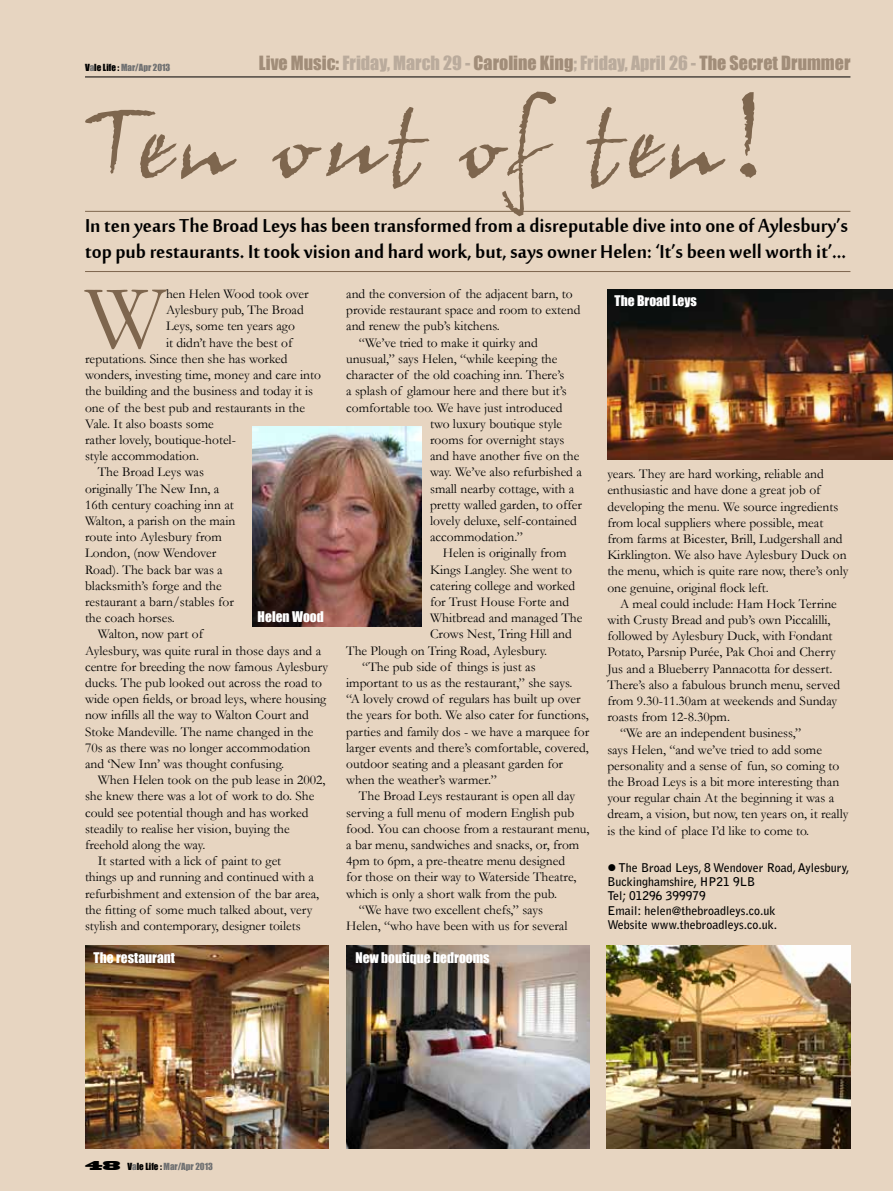
<style>
.page{position:relative;width:893px;height:1191px;background:#e7d5c1}
.page>*{position:absolute;margin:0;border:0;box-sizing:border-box;transform-origin:0 0}
.t1{font:91.5px "Garamond";color:#7e664e}
.t2{font:28.5px/25.5px "Mool Boran";color:#000}
.t3{font:18px "Impact";color:#a18d79}
.t4{font:13.5px/16.2px "Garamond";color:#000}
.t5{font:13.5px "Impact";color:#fff}
.t6{font:700 12px/14.4px "Bell Gothic Std";color:#000}
.t7{font:9px "Impact";color:#707172}
.s1{color:#000}
.s2{color:#baab9c}
.s3{font-family:"Blackoak Std";font-size:12px;color:#000}
</style>
<div class="page">
<hr style="left:85px;top:211px;width:765px;height:1px;background:#7e664e">
<hr style="left:85px;top:271px;width:765px;height:1px;background:#7e664e">
<hr style="left:85px;top:77px;width:765px;height:1px;background:#000">
<img style="left:85px;top:946px;width:243px;height:202px">
<img style="left:607px;top:289px;width:286px;height:170px">
<img style="left:346px;top:946px;width:243px;height:202px">
<img style="left:607px;top:946px;width:243px;height:202px">
<img style="left:252px;top:426px;width:170px;height:200px">
<svg style="left:85px;top:92px;width:671px;height:124px"></svg>
<p class="t7" style="left:85px;top:60px;width:87px"><span class="s1">V</span>a<span class="s1">le Life :</span> Mar/Apr 2013</p>
<h3 class="t3" style="left:259px;top:49px;width:593px">Live Music: <span class="s2">Friday, March 29 -</span> Caroline King<span class="s2">; Friday, April 26 -</span> The Secret Drummer</h3>
<h2 class="t2" style="left:85px;top:209px;width:765px">In ten years The Broad Leys has been transformed from a disreputable dive into one of Aylesbury’s top pub restaurants. It took vision and hard work, but, says owner Helen: ‘It’s been well worth it’...</h2>
<h1 class="t1" style="left:85px;top:256px;width:82px">W</h1>
<p class="t4" style="left:166px;top:285px;width:144px">hen Helen Wood took over</p>
<p class="t4" style="left:346px;top:285px;width:228px">and the conversion of the adjacent barn, to</p>
<p class="t4" style="left:346px;top:301px;width:236px">provide restaurant space and room to extend</p>
<p class="t4" style="left:346px;top:318px;width:155px">and renew the pub’s kitchens.</p>
<p class="t4" style="left:359px;top:334px;width:180px">“We’ve tried to make it quirky and</p>
<p class="t4" style="left:346px;top:350px;width:213px">unusual,” says Helen, “while keeping the</p>
<p class="t4" style="left:346px;top:366px;width:220px">character of the old coaching inn. There’s</p>
<p class="t4" style="left:346px;top:382px;width:222px">a splash of glamour here and there but it’s</p>
<p class="t4" style="left:346px;top:399px;width:218px">comfortable too. We have just introduced</p>
<p class="t4" style="left:430px;top:415px;width:134px">two luxury boutique style</p>
<p class="t4" style="left:430px;top:431px;width:136px">rooms for overnight stays</p>
<p class="t4" style="left:430px;top:447px;width:151px">and have another five on the</p>
<p class="t4" style="left:430px;top:463px;width:153px">way. We’ve also refurbished a</p>
<p class="t4" style="left:430px;top:480px;width:146px">small nearby cottage, with a</p>
<p class="t4" style="left:430px;top:496px;width:153px">pretty walled garden, to offer</p>
<p class="t4" style="left:430px;top:512px;width:148px">lovely deluxe, self-contained</p>
<p class="t4" style="left:430px;top:528px;width:94px">accommodation.”</p>
<p class="t4" style="left:443px;top:544px;width:125px">Helen is originally from</p>
<p class="t4" style="left:430px;top:561px;width:143px">Kings Langley. She went to</p>
<p class="t4" style="left:430px;top:577px;width:147px">catering college and worked</p>
<p class="t4" style="left:430px;top:593px;width:141px">for Trust House Forte and</p>
<p class="t4" style="left:430px;top:609px;width:154px">Whitbread and managed The</p>
<p class="t4" style="left:430px;top:625px;width:143px">Crows Nest, Tring Hill and</p>
<p class="t4" style="left:346px;top:642px;width:203px">The Plough on Tring Road, Aylesbury.</p>
<p class="t4" style="left:362px;top:658px;width:175px">“The pub side of things is just as</p>
<p class="t4" style="left:346px;top:674px;width:228px">important to us as the restaurant,” she says.</p>
<p class="t4" style="left:346px;top:690px;width:236px">“A lovely crowd of regulars has built up over</p>
<p class="t4" style="left:346px;top:706px;width:244px">the years for both. We also cater for functions,</p>
<p class="t4" style="left:346px;top:723px;width:245px">parties and family dos - we have a marquee for</p>
<p class="t4" style="left:346px;top:739px;width:244px">larger events and there’s comfortable, covered,</p>
<p class="t4" style="left:346px;top:755px;width:218px">outdoor seating and a pleasant garden for</p>
<p class="t4" style="left:346px;top:771px;width:152px">when the weather’s warmer.”</p>
<p class="t4" style="left:359px;top:787px;width:218px">The Broad Leys restaurant is open all day</p>
<p class="t4" style="left:346px;top:804px;width:230px">serving a full menu of modern English pub</p>
<p class="t4" style="left:346px;top:820px;width:245px">food. You can choose from a restaurant menu,</p>
<p class="t4" style="left:346px;top:836px;width:235px">a bar menu, sandwiches and snacks, or, from</p>
<p class="t4" style="left:346px;top:852px;width:221px">4pm to 6pm, a pre-theatre menu designed</p>
<p class="t4" style="left:346px;top:868px;width:232px">for those on their way to Waterside Theatre,</p>
<p class="t4" style="left:346px;top:885px;width:212px">which is only a short walk from the pub.</p>
<p class="t4" style="left:359px;top:901px;width:186px">“We have two excellent chefs,” says</p>
<p class="t4" style="left:346px;top:917px;width:223px">Helen, “who have been with us for several</p>
<p class="t5" style="left:614px;top:290px;width:84px">The Broad Leys</p>
<p class="t4" style="left:166px;top:301px;width:139px">Aylesbury pub, The Broad</p>
<p class="t4" style="left:166px;top:318px;width:131px">Leys, some ten years ago</p>
<p class="t4" style="left:166px;top:334px;width:128px">it didn’t have the best of</p>
<p class="t4" style="left:85px;top:350px;width:204px">reputations. Since then she has worked</p>
<p class="t4" style="left:85px;top:366px;width:237px">wonders, investing time, money and care into</p>
<p class="t4" style="left:85px;top:382px;width:230px">the building and the business and today it is</p>
<p class="t4" style="left:85px;top:399px;width:222px">one of the best pub and restaurants in the</p>
<p class="t4" style="left:85px;top:415px;width:130px">Vale. It also boasts some</p>
<p class="t4" style="left:85px;top:431px;width:152px">rather lovely, boutique-hotel-</p>
<p class="t4" style="left:85px;top:447px;width:115px">style accommodation.</p>
<p class="t4" style="left:98px;top:463px;width:108px">The Broad Leys was</p>
<p class="t4" style="left:85px;top:480px;width:136px">originally The New Inn, a</p>
<p class="t4" style="left:85px;top:496px;width:150px">16th century coaching inn at</p>
<p class="t4" style="left:85px;top:512px;width:152px">Walton, a parish on the main</p>
<p class="t4" style="left:85px;top:528px;width:138px">route into Aylesbury from</p>
<p class="t4" style="left:85px;top:544px;width:133px">London, (now Wendover</p>
<p class="t4" style="left:85px;top:561px;width:139px">Road). The back bar was a</p>
<p class="t4" style="left:85px;top:577px;width:138px">blacksmith’s forge and the</p>
<p class="t4" style="left:85px;top:593px;width:150px">restaurant a barn/stables for</p>
<p class="t4" style="left:85px;top:609px;width:91px">the coach horses.</p>
<p class="t4" style="left:98px;top:625px;width:107px">Walton, now part of</p>
<p class="t4" style="left:85px;top:642px;width:238px">Aylesbury, was quite rural in those days and a</p>
<p class="t4" style="left:85px;top:658px;width:245px">centre for breeding the now famous Aylesbury</p>
<p class="t4" style="left:85px;top:674px;width:238px">ducks. The pub looked out across the road to</p>
<p class="t4" style="left:85px;top:690px;width:243px">wide open fields, or broad leys, where housing</p>
<p class="t4" style="left:85px;top:706px;width:225px">now infills all the way to Walton Court and</p>
<p class="t4" style="left:85px;top:723px;width:230px">Stoke Mandeville. The name changed in the</p>
<p class="t4" style="left:85px;top:739px;width:227px">70s as there was no longer accommodation</p>
<p class="t4" style="left:85px;top:755px;width:201px">and ‘New Inn’ was thought confusing.</p>
<p class="t4" style="left:98px;top:771px;width:229px">When Helen took on the pub lease in 2002,</p>
<p class="t4" style="left:85px;top:787px;width:231px">she knew there was a lot of work to do. She</p>
<p class="t4" style="left:85px;top:804px;width:225px">could see potential though and has worked</p>
<p class="t4" style="left:85px;top:820px;width:206px">steadily to realise her vision, buying the</p>
<p class="t4" style="left:85px;top:836px;width:122px">freehold along the way.</p>
<p class="t4" style="left:98px;top:852px;width:185px">It started with a lick of paint to get</p>
<p class="t4" style="left:85px;top:868px;width:231px">things up and running and continued with a</p>
<p class="t4" style="left:85px;top:885px;width:236px">refurbishment and extension of the bar area,</p>
<p class="t4" style="left:85px;top:901px;width:229px">the fitting of some much talked about, very</p>
<p class="t4" style="left:85px;top:917px;width:217px">stylish and contemporary, designer toilets</p>
<p class="t4" style="left:607px;top:465px;width:243px">years. They are hard working, reliable and enthusiastic and have done a great job of developing the menu. We source ingredients from local suppliers where possible, meat from farms at Bicester, Brill, Ludgershall and Kirklington. We also have Aylesbury Duck on the menu, which is quite rare now, there’s only one genuine, original flock left.</p>
<p class="t4" style="left:620px;top:595px;width:218px">A meal could include: Ham Hock Terrine</p>
<p class="t4" style="left:607px;top:611px;width:225px">with Crusty Bread and pub’s own Piccalilli,</p>
<p class="t4" style="left:607px;top:627px;width:227px">followed by Aylesbury Duck, with Fondant</p>
<p class="t4" style="left:607px;top:643px;width:230px">Potato, Parsnip Purée, Pak Choi and Cherry</p>
<p class="t4" style="left:607px;top:660px;width:227px">Jus and a Blueberry Pannacotta for dessert.</p>
<p class="t4" style="left:607px;top:676px;width:234px">There’s also a fabulous brunch menu, served</p>
<p class="t4" style="left:607px;top:692px;width:231px">from 9.30-11.30am at weekends and Sunday</p>
<p class="t4" style="left:607px;top:708px;width:124px">roasts from 12-8.30pm.</p>
<p class="t4" style="left:620px;top:724px;width:183px">“We are an independent business,”</p>
<p class="t4" style="left:607px;top:741px;width:216px">says Helen, “and we’ve tried to add some</p>
<p class="t4" style="left:607px;top:757px;width:233px">personality and a sense of fun, so coming to</p>
<p class="t4" style="left:607px;top:773px;width:233px">the Broad Leys is a bit more interesting than</p>
<p class="t4" style="left:607px;top:789px;width:228px">your regular chain At the beginning it was a</p>
<p class="t4" style="left:607px;top:805px;width:243px">dream, a vision, but now, ten years on, it really</p>
<p class="t4" style="left:607px;top:822px;width:203px">is the kind of place I’d like to come to.</p>
<p class="t6" style="left:607px;top:860px;width:244px">● The Broad Leys, 8 Wendover Road, Aylesbury,<br>Buckinghamshire, HP21 9LB<br>Tel; 01296 399979<br>Email: helen@thebroadleys.co.uk<br>Website www.thebroadleys.co.uk.</p>
<p class="t5" style="left:258px;top:606px;width:68px">Helen Wood</p>
<p class="t5" style="left:94px;top:947px;width:83px">The restaurant</p>
<p class="t5" style="left:355px;top:947px;width:136px">New boutique bedrooms</p>
<p class="t7" style="left:85px;top:1159px;width:129px"><span class="s3">48</span> <span class="s1">V</span>a<span class="s1">le Life :</span> Mar/Apr 2013</p>
</div>
